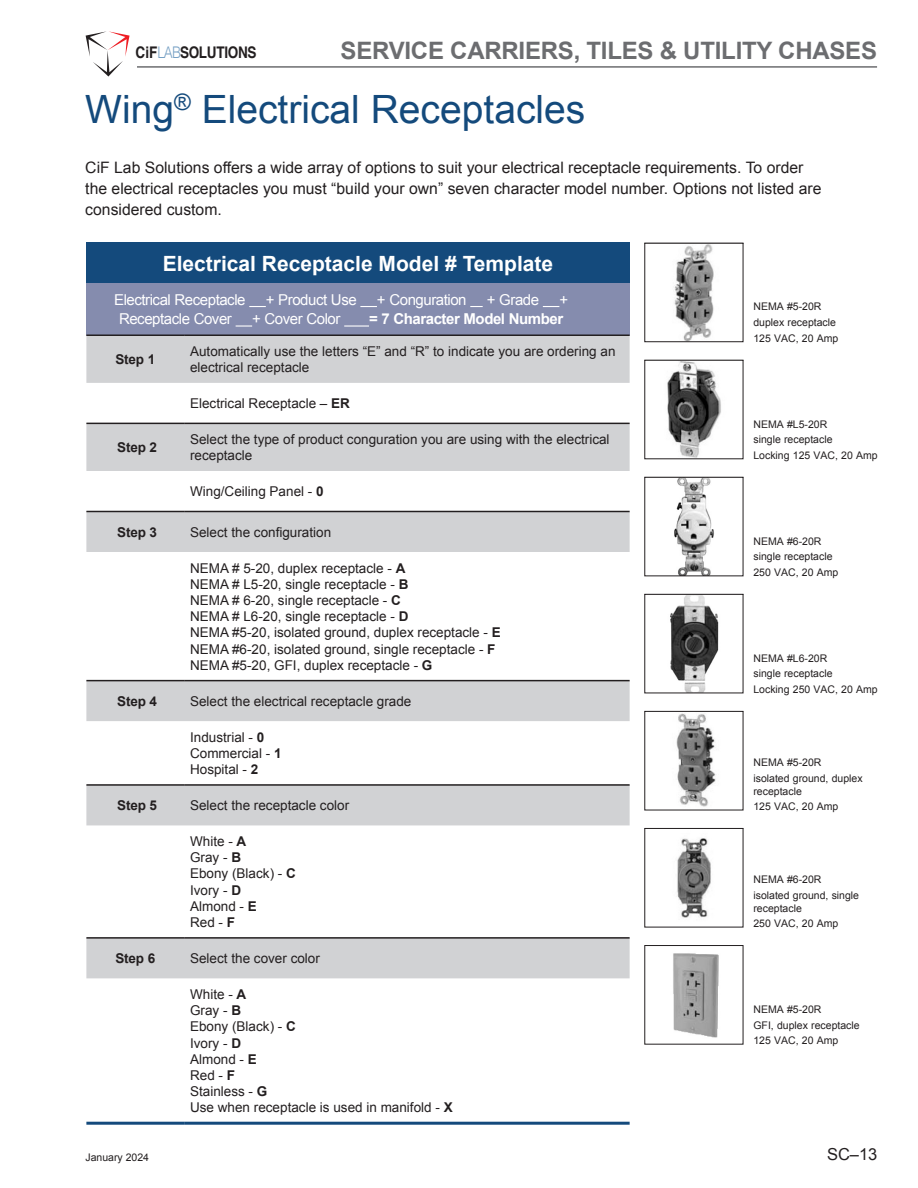
<style>
.page{position:relative;width:918px;height:1188px;background:#fff}
.page>*{position:absolute;margin:0;border:0;box-sizing:border-box;transform-origin:0 0}
.Product_title{font:39px "Arial";color:#144a7c}
.t1{font:700 24px "Arial";letter-spacing:-.01em;color:#6c6d70}
.Center_Align{font:700 21px "Arial";color:#fff}
.t2{font:16.5px "Arial";color:#231f20}
.t3{font:700 16.05px "Helvetica";letter-spacing:-.02em;color:#231f20;scale:.84 1}
.body_text{font:15.75px/21px "Arial";color:#231f20}
.desc_bullet{font:15px "Arial";letter-spacing:-.03em;color:#fff}
.desc_bullet-2{font:700 15px "Arial";letter-spacing:-.03em;color:#fff}
.t4{font:13.5px/16.2px "Arial";color:#231f20}
.t5{font:700 13.5px "Arial";letter-spacing:-.01em;color:#231f20}
.Regular{font:10.5px/12.6px "Arial";color:#231f20}
.s1{font-weight:300;color:#76a0c4}
.s2{font-weight:700}
</style>
<div class="page">
<hr style="left:137px;top:66px;width:740px;height:2px;background:#6c6d70">
<svg style="left:86px;top:31px;width:44px;height:46px"></svg>
<div style="left:86px;top:243px;width:544px;height:40px;background:#144a7c"></div>
<div style="left:86px;top:283px;width:544px;height:52px;background:#858cae"></div>
<svg style="left:86px;top:336px;width:544px;height:642px"></svg>
<hr style="left:86px;top:1122px;width:98px;height:3px;background:#144a7c">
<hr style="left:184px;top:1122px;width:446px;height:3px;background:#144a7c">
<hr style="left:86px;top:423px;width:98px;height:1px;background:#231f20">
<hr style="left:184px;top:423px;width:446px;height:1px;background:#231f20">
<hr style="left:86px;top:511px;width:98px;height:1px;background:#231f20">
<hr style="left:184px;top:511px;width:446px;height:1px;background:#231f20">
<hr style="left:86px;top:680px;width:98px;height:1px;background:#231f20">
<hr style="left:184px;top:680px;width:446px;height:1px;background:#231f20">
<hr style="left:86px;top:784px;width:98px;height:2px;background:#231f20">
<hr style="left:184px;top:784px;width:446px;height:2px;background:#231f20">
<hr style="left:86px;top:937px;width:98px;height:2px;background:#231f20">
<hr style="left:184px;top:937px;width:446px;height:2px;background:#231f20">
<hr style="left:86px;top:334px;width:98px;height:2px;background:#231f20">
<hr style="left:184px;top:334px;width:446px;height:2px;background:#231f20">
<svg style="left:249px;top:306px;width:17px;height:1px"></svg>
<svg style="left:360px;top:306px;width:17px;height:1px"></svg>
<svg style="left:470px;top:306px;width:13px;height:1px"></svg>
<svg style="left:543px;top:306px;width:16px;height:1px"></svg>
<svg style="left:236px;top:325px;width:16px;height:2px"></svg>
<hr style="left:344px;top:325px;width:25px;height:2px;background:#fff">
<img style="left:673px;top:953px;width:46px;height:85px">
<img style="left:676px;top:713px;width:40px;height:94px">
<img style="left:674px;top:245px;width:40px;height:95px">
<div style="left:644px;top:243px;width:99px;height:99px;border:1px solid #231f20"></div>
<img style="left:677px;top:838px;width:34px;height:80px">
<img style="left:674px;top:479px;width:40px;height:95px">
<div style="left:644px;top:477px;width:99px;height:99px;border:1px solid #231f20"></div>
<img style="left:667px;top:362px;width:54px;height:95px">
<img style="left:670px;top:596px;width:49px;height:95px">
<p class="t3" style="left:136px;top:43px;width:145px">CiF<span class="s1">LAB</span>SOLUTIONS</p>
<h2 class="t1" style="left:341px;top:35px;width:538px">SERVICE CARRIERS, TILES &amp; UTILITY CHASES</h2>
<p class="Product_title" style="left:85px;top:84px;width:502px">Wing<sup>®</sup> Electrical Receptacles</p>
<p class="body_text" style="left:85px;top:158px;width:738px">CiF Lab Solutions offers a wide array of options to suit your electrical receptacle requirements. To order the electrical receptacles you must “build your own” seven character model number. Options not listed are considered custom.</p>
<p class="Center_Align" style="left:163px;top:249px;width:392px">Electrical Receptacle Model # Template</p>
<p class="desc_bullet" style="left:114px;top:290px;width:133px">Electrical Receptacle</p>
<p class="desc_bullet" style="left:266px;top:290px;width:92px">+ Product Use</p>
<p class="desc_bullet" style="left:377px;top:290px;width:91px">+ Conguration</p>
<p class="desc_bullet" style="left:487px;top:290px;width:54px">+ Grade</p>
<p class="desc_bullet" style="left:559px;top:290px;width:10px">+</p>
<p class="desc_bullet" style="left:119px;top:309px;width:114px">Receptacle Cover</p>
<p class="desc_bullet" style="left:252px;top:309px;width:90px">+ Cover Color</p>
<p class="desc_bullet-2" style="left:369px;top:309px;width:196px">= 7 Character Model Number</p>
<p class="t5" style="left:115px;top:350px;width:41px">Step 1</p>
<p class="t4" style="left:190px;top:343px;width:427px">Automatically use the letters “E” and “R” to indicate you are ordering an electrical receptacle</p>
<p class="t4" style="left:190px;top:395px;width:161px">Electrical Receptacle – <span class="s2">ER</span></p>
<p class="t5" style="left:117px;top:438px;width:41px">Step 2</p>
<p class="t4" style="left:190px;top:431px;width:421px">Select the type of product conguration you are using with the electrical</p>
<p class="t4" style="left:190px;top:447px;width:64px">receptacle</p>
<p class="t4" style="left:190px;top:483px;width:135px">Wing/Ceiling Panel - <span class="s2">0</span></p>
<p class="t5" style="left:117px;top:523px;width:41px">Step 3</p>
<p class="t4" style="left:190px;top:524px;width:143px">Select the configuration</p>
<p class="t4" style="left:190px;top:560px;width:217px">NEMA # 5-20, duplex receptacle - <span class="s2">A</span></p>
<p class="t4" style="left:190px;top:576px;width:220px">NEMA # L5-20, single receptacle - <span class="s2">B</span></p>
<p class="t4" style="left:190px;top:592px;width:212px">NEMA # 6-20, single receptacle - <span class="s2">C</span></p>
<p class="t4" style="left:190px;top:609px;width:220px">NEMA # L6-20, single receptacle - <span class="s2">D</span></p>
<p class="t4" style="left:190px;top:625px;width:312px">NEMA #5-20, isolated ground, duplex receptacle - <span class="s2">E</span></p>
<p class="t4" style="left:190px;top:641px;width:307px">NEMA #6-20, isolated ground, single receptacle - <span class="s2">F</span></p>
<p class="t4" style="left:190px;top:657px;width:244px">NEMA #5-20, GFI, duplex receptacle - <span class="s2">G</span></p>
<p class="t5" style="left:117px;top:692px;width:41px">Step 4</p>
<p class="t4" style="left:190px;top:693px;width:223px">Select the electrical receptacle grade</p>
<p class="t4" style="left:190px;top:729px;width:76px">Industrial - <span class="s2">0</span></p>
<p class="t4" style="left:190px;top:745px;width:93px">Commercial - <span class="s2">1</span></p>
<p class="t4" style="left:190px;top:761px;width:70px">Hospital - <span class="s2">2</span></p>
<p class="t5" style="left:117px;top:796px;width:41px">Step 5</p>
<p class="t4" style="left:190px;top:797px;width:161px">Select the receptacle color</p>
<p class="t4" style="left:190px;top:833px;width:58px">White - <span class="s2">A</span></p>
<p class="t4" style="left:190px;top:850px;width:52px">Gray - <span class="s2">B</span></p>
<p class="t4" style="left:190px;top:866px;width:107px">Ebony (Black) - <span class="s2">C</span></p>
<p class="t4" style="left:190px;top:882px;width:52px">Ivory - <span class="s2">D</span></p>
<p class="t4" style="left:190px;top:898px;width:68px">Almond - <span class="s2">E</span></p>
<p class="t4" style="left:190px;top:914px;width:47px">Red - <span class="s2">F</span></p>
<p class="t5" style="left:115px;top:949px;width:41px">Step 6</p>
<p class="t4" style="left:190px;top:950px;width:131px">Select the cover color</p>
<p class="t4" style="left:190px;top:986px;width:58px">White - <span class="s2">A</span></p>
<p class="t4" style="left:190px;top:1003px;width:52px">Gray - <span class="s2">B</span></p>
<p class="t4" style="left:190px;top:1019px;width:107px">Ebony (Black) - <span class="s2">C</span></p>
<p class="t4" style="left:190px;top:1035px;width:52px">Ivory - <span class="s2">D</span></p>
<p class="t4" style="left:190px;top:1051px;width:68px">Almond - <span class="s2">E</span></p>
<p class="t4" style="left:190px;top:1067px;width:47px">Red - <span class="s2">F</span></p>
<p class="t4" style="left:190px;top:1084px;width:79px">Stainless - <span class="s2">G</span></p>
<p class="t4" style="left:190px;top:1100px;width:264px">Use when receptacle is used in manifold - <span class="s2">X</span></p>
<p class="Regular" style="left:753px;top:301px;width:69px">NEMA #5-20R</p>
<p class="Regular" style="left:753px;top:316px;width:84px">duplex receptacle</p>
<p class="Regular" style="left:753px;top:332px;width:86px">125 VAC, 20 Amp</p>
<p class="Regular" style="left:753px;top:418px;width:75px">NEMA #L5-20R</p>
<p class="Regular" style="left:753px;top:433px;width:81px">single receptacle</p>
<p class="Regular" style="left:753px;top:449px;width:126px">Locking 125 VAC, 20 Amp</p>
<p class="Regular" style="left:753px;top:535px;width:69px">NEMA #6-20R</p>
<p class="Regular" style="left:753px;top:551px;width:81px">single receptacle</p>
<p class="Regular" style="left:753px;top:566px;width:86px">250 VAC, 20 Amp</p>
<p class="Regular" style="left:753px;top:652px;width:75px">NEMA #L6-20R</p>
<p class="Regular" style="left:753px;top:668px;width:81px">single receptacle</p>
<p class="Regular" style="left:753px;top:683px;width:126px">Locking 250 VAC, 20 Amp</p>
<p class="Regular" style="left:753px;top:756px;width:69px">NEMA #5-20R</p>
<p class="Regular" style="left:753px;top:772px;width:111px">isolated ground, duplex receptacle</p>
<p class="Regular" style="left:753px;top:801px;width:86px">125 VAC, 20 Amp</p>
<p class="Regular" style="left:753px;top:873px;width:69px">NEMA #6-20R</p>
<p class="Regular" style="left:753px;top:889px;width:107px">isolated ground, single receptacle</p>
<p class="Regular" style="left:753px;top:918px;width:86px">250 VAC, 20 Amp</p>
<p class="Regular" style="left:753px;top:1003px;width:69px">NEMA #5-20R</p>
<p class="Regular" style="left:753px;top:1019px;width:108px">GFI, duplex receptacle</p>
<p class="Regular" style="left:753px;top:1034px;width:86px">125 VAC, 20 Amp</p>
<p class="Regular" style="left:86px;top:1151px;width:65px">January 2024</p>
<p class="t2" style="left:827px;top:1143px;width:52px">SC–13</p>
</div>
